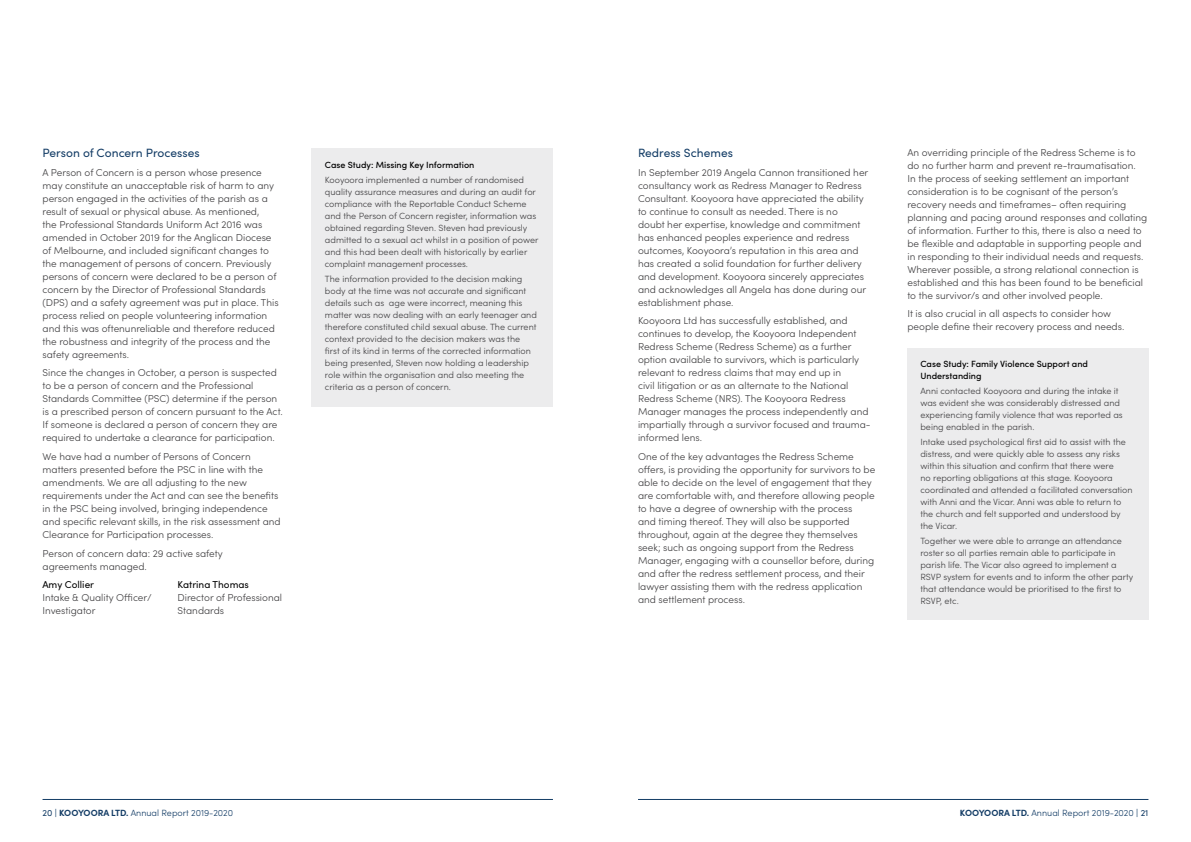
<style>
.page{position:relative;width:1191px;height:842px;background:#fff}
.page>*{position:absolute;margin:0;border:0;box-sizing:border-box;transform-origin:0 0}
.t1{font:12px "Sofia Pro";color:#143d66}
.t2{font:300 10px/13px "Sofia Pro";color:#414042}
.t3{font:10px "Sofia Pro";color:#000}
.t4{font:300 9px/12px "Sofia Pro";color:#414042}
.t5{font:500 9px/12px "Sofia Pro";color:#000}
.t6{font:300 9px "Sofia Pro";color:#143d66}
.s1{font-weight:400}
.s2{font-weight:700}
</style>
<div class="page">
<hr style="left:43px;top:799px;width:510px;height:1px;background:#143d66">
<hr style="left:638px;top:799px;width:510px;height:1px;background:#143d66">
<div style="left:312px;top:148px;width:241px;height:259px;background:#ececed"></div>
<div style="left:907px;top:348px;width:241px;height:271px;background:#ececed"></div>
<p class="t1" style="left:43px;top:144px;width:159px">Person of Concern Processes</p>
<p class="t2" style="left:43px;top:165px;width:238px">A Person of Concern is a person whose presence may constitute an unacceptable risk of harm to any person engaged in the activities of the parish as a result of sexual or physical abuse. As mentioned,<br>the Professional Standards Uniform Act 2016 was amended in October 2019 for the Anglican Diocese of Melbourne, and included significant changes to the management of persons of concern. Previously persons of concern were declared to be a person of concern by the Director of Professional Standards (DPS) and a safety agreement was put in place. This process relied on people volunteering information and this was oftenunreliable and therefore reduced the robustness and integrity of the process and the safety agreements.</p>
<p class="t2" style="left:43px;top:366px;width:242px">Since the changes in October, a person is suspected to be a person of concern and the Professional Standards Committee (PSC) determine if the person is a prescribed person of concern pursuant to the Act.<br>If someone is declared a person of concern they are required to undertake a clearance for participation.</p>
<p class="t2" style="left:43px;top:449px;width:240px">We have had a number of Persons of Concern matters presented before the PSC in line with the amendments. We are all adjusting to the new requirements under the Act and can see the benefits in the PSC being involved, bringing independence and specific relevant skills, in the risk assessment and Clearance for Participation processes.</p>
<p class="t2" style="left:43px;top:546px;width:182px">Person of concern data: 29 active safety agreements managed.</p>
<p class="t3" style="left:42px;top:578px;width:53px">Amy Collier</p>
<p class="t2" style="left:42px;top:591px;width:111px">Intake &amp; Quality Officer/<br>Investigator</p>
<p class="t3" style="left:178px;top:578px;width:73px">Katrina Thomas</p>
<p class="t2" style="left:178px;top:591px;width:106px">Director of Professional<br>Standards</p>
<p class="t5" style="left:325px;top:158px;width:151px">Case Study: Missing Key Information</p>
<p class="t4" style="left:325px;top:173px;width:215px">Kooyoora implemented a number of randomised quality assurance measures and during an audit for compliance with the Reportable Conduct Scheme and the Person of Concern register, information was obtained regarding Steven. Steven had previously admitted to a sexual act whilst in a position of power and this had been dealt with historically by earlier complaint management processes.</p>
<p class="t4" style="left:325px;top:272px;width:213px">The information provided to the decision making body at the time was not accurate and significant details such as age were incorrect, meaning this matter was now dealing with an early teenager and therefore constituted child sexual abuse. The current context provided to the decision makers was the first of its kind in terms of the corrected information being presented, Steven now holding a leadership role within the organisation and also meeting the criteria as a person of concern.</p>
<p class="t1" style="left:638px;top:144px;width:96px">Redress Schemes</p>
<p class="t2" style="left:638px;top:165px;width:232px">In September 2019 Angela Cannon transitioned her consultancy work as Redress Manager to Redress Consultant. Kooyoora have appreciated the ability to continue to consult as needed. There is no<br>doubt her expertise, knowledge and commitment has enhanced peoples experience and redress outcomes, Kooyoora’s reputation in this area and has created a solid foundation for further delivery and development. Kooyoora sincerely appreciates and acknowledges all Angela has done during our establishment phase.</p>
<p class="t2" style="left:638px;top:314px;width:234px">Kooyoora Ltd has successfully established, and continues to develop, the Kooyoora Independent Redress Scheme (Redress Scheme) as a further option available to survivors, which is particularly relevant to redress claims that may end up in<br>civil litigation or as an alternate to the National Redress Scheme (NRS). The Kooyoora Redress Manager manages the process independently and impartially through a survivor focused and trauma&shy;informed lens.</p>
<p class="t2" style="left:638px;top:449px;width:239px">One of the key advantages the Redress Scheme offers, is providing the opportunity for survivors to be able to decide on the level of engagement that they are comfortable with, and therefore allowing people to have a degree of ownership with the process<br>and timing thereof. They will also be supported throughout, again at the degree they themselves seek; such as ongoing support from the Redress Manager, engaging with a counsellor before, during and after the redress settlement process, and their lawyer assisting them with the redress application and settlement process.</p>
<p class="t2" style="left:907px;top:145px;width:241px">An overriding principle of the Redress Scheme is to do no further harm and prevent re-traumatisation.<br>In the process of seeking settlement an important consideration is to be cognisant of the person’s recovery needs and timeframes– often requiring planning and pacing around responses and collating of information. Further to this, there is also a need to be flexible and adaptable in supporting people and in responding to their individual needs and requests.<br>Wherever possible, a strong relational connection is established and this has been found to be beneficial to the survivor/s and other involved people.</p>
<p class="t2" style="left:907px;top:307px;width:218px">It is also crucial in all aspects to consider how people define their recovery process and needs.</p>
<p class="t5" style="left:920px;top:358px;width:169px">Case Study: Family Violence Support and<br>Understanding</p>
<p class="t4" style="left:920px;top:384px;width:204px">Anni contacted Kooyoora and during the intake it was evident she was considerably distressed and experiencing family violence that was reported as being enabled in the parish.</p>
<p class="t4" style="left:920px;top:435px;width:214px">Intake used psychological first aid to assist with the distress, and were quickly able to assess any risks within this situation and confirm that there were<br>no reporting obligations at this stage. Kooyoora coordinated and attended a facilitated conversation with Anni and the Vicar. Anni was able to return to the church and felt supported and understood by the Vicar.</p>
<p class="t4" style="left:920px;top:534px;width:214px">Together we were able to arrange an attendance roster so all parties remain able to participate in parish life. The Vicar also agreed to implement a RSVP system for events and to inform the other party that attendance would be prioritised to the first to RSVP, etc.</p>
<p class="t6" style="left:43px;top:806px;width:192px"><span class="s1">20 |</span> <span class="s2">KOOYOORA LTD.</span> Annual Report 2019-2020</p>
<p class="t6" style="left:960px;top:806px;width:190px"><span class="s2">KOOYOORA LTD.</span> Annual Report 2019-2020 <span class="s1">| 21</span></p>
</div>
